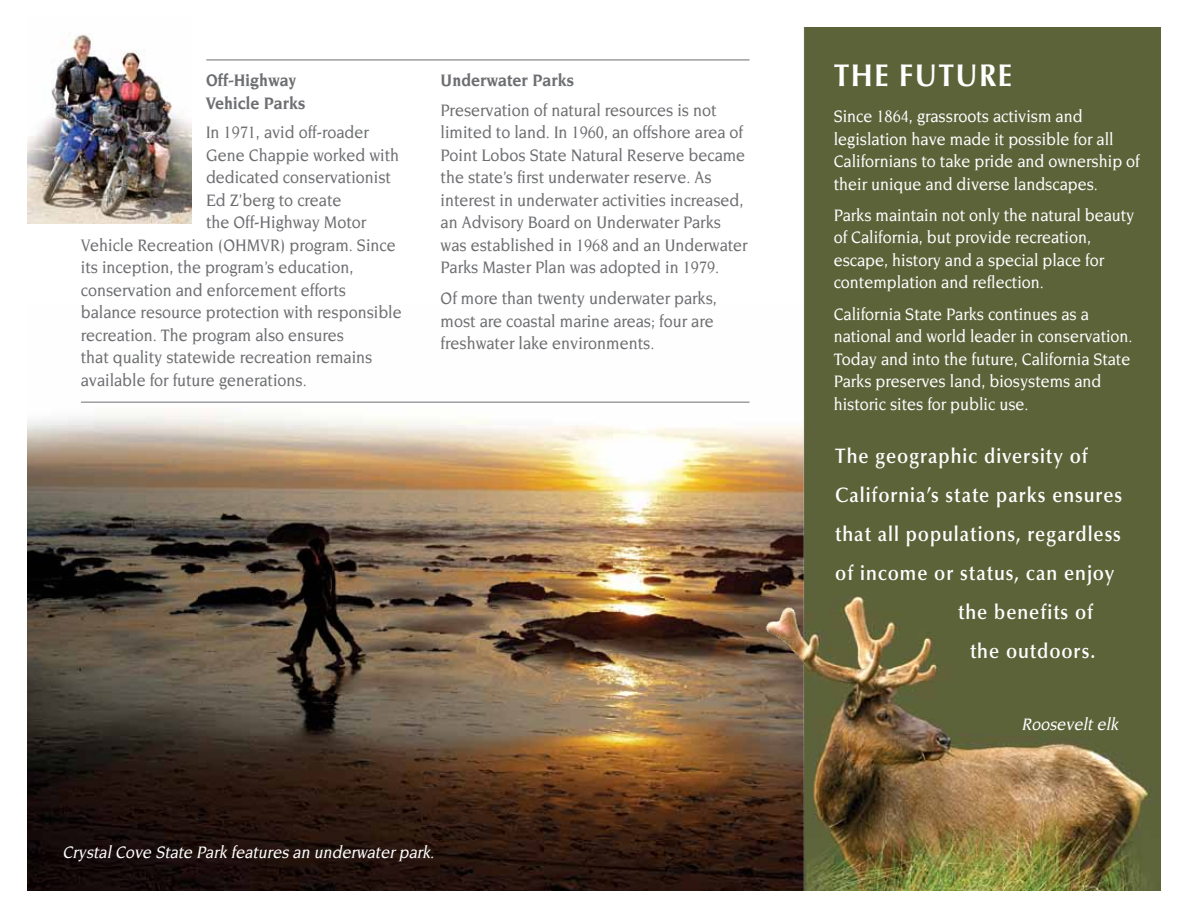
<style>
.page{position:relative;width:1188px;height:918px;background:#fff}
.page>*{position:absolute;margin:0;border:0;box-sizing:border-box;transform-origin:0 0}
.t1{font:700 31.5px "Optima LT Std";letter-spacing:.145em;color:#fff;scale:.9 1}
.t2{font:600 21px "Optima LT Std";letter-spacing:.05em;color:#fff;scale:.9 1}
.t3{font:500 18px/22.5px "Novarese";color:#6d6e71;scale:.9 1}
.t4{font:500 18px/22.5px "Novarese";color:#fff;scale:.9 1}
.t5{font:italic 500 18px "Novarese";color:#fff;scale:.9 1}
.t6{font:700 18px/22.5px "Novarese";color:#6d6e71;scale:.9 1}
</style>
<div class="page">
<img style="left:27px;top:34px;width:164px;height:189px">
<img style="left:27px;top:401px;width:702px;height:490px">
<hr style="left:206px;top:60px;width:544px;height:1px;background:#6d6e71">
<hr style="left:81px;top:402px;width:669px;height:1px;background:#6d6e71">
<img style="left:729px;top:27px;width:432px;height:864px">
<p class="t6" style="left:206px;top:69px;width:112px">Off-Highway<br>Vehicle Parks</p>
<p class="t3" style="left:206px;top:121px;width:183px">In 1971, avid off-roader</p>
<p class="t3" style="left:206px;top:143px;width:216px">Gene Chappie worked with</p>
<p class="t3" style="left:206px;top:166px;width:207px">dedicated conservationist</p>
<p class="t3" style="left:206px;top:188px;width:152px">Ed Z’berg to create</p>
<p class="t3" style="left:206px;top:211px;width:180px">the Off-Highway Motor</p>
<p class="t3" style="left:81px;top:233px;width:351px">Vehicle Recreation (OHMVR) program. Since</p>
<p class="t3" style="left:81px;top:256px;width:305px">its inception, the program’s education,</p>
<p class="t3" style="left:81px;top:278px;width:296px">conservation and enforcement efforts</p>
<p class="t3" style="left:81px;top:301px;width:358px">balance resource protection with responsible</p>
<p class="t3" style="left:81px;top:323px;width:294px">recreation. The program also ensures</p>
<p class="t3" style="left:81px;top:346px;width:326px">that quality statewide recreation remains</p>
<p class="t3" style="left:81px;top:368px;width:253px">available for future generations.</p>
<p class="t6" style="left:441px;top:69px;width:150px">Underwater Parks</p>
<p class="t3" style="left:441px;top:98px;width:343px">Preservation of natural resources is not limited to land. In 1960, an offshore area of Point Lobos State Natural Reserve became the state’s first underwater reserve. As interest in underwater activities increased, an Advisory Board on Underwater Parks was established in 1968 and an Underwater Parks Master Plan was adopted in 1979.</p>
<p class="t3" style="left:441px;top:287px;width:309px">Of more than twenty underwater parks, most are coastal marine areas; four are freshwater lake environments.</p>
<p class="t5" style="left:63px;top:842px;width:418px">CrystalCove State Park features an underwaterpark.</p>
<h1 class="t1" style="left:834px;top:57px;width:21px">THE</h1>
<h1 class="t1" style="left:899px;top:57px;width:106px">FUTURE</h1>
<p class="t4" style="left:834px;top:105px;width:342px">Since 1864, grassroots activism and legislation have made it possible for all Californians to take pride and ownership of their unique and diverse landscapes.</p>
<p class="t4" style="left:834px;top:204px;width:336px">Parks maintain not only the natural beauty of California, but provide recreation, escape, history and a special place for contemplation and reflection.</p>
<p class="t4" style="left:834px;top:302px;width:334px">California State Parks continues as a national and world leader in conservation.<br>Today and into the future, California State Parks preserves land, biosystems and historic sites for public use.</p>
<p class="t2" style="left:835px;top:444px;width:282px">The geographic diversity of</p>
<p class="t2" style="left:835px;top:483px;width:320px">California’s state parks ensures</p>
<p class="t2" style="left:835px;top:522px;width:319px">that all populations, regardless</p>
<p class="t2" style="left:835px;top:561px;width:311px">of income or status, can enjoy</p>
<p class="t2" style="left:958px;top:600px;width:151px">the benefits of</p>
<p class="t2" style="left:970px;top:639px;width:141px">the outdoors.</p>
<p class="t5" style="left:1022px;top:714px;width:113px">Rooseveltelk</p>
</div>
